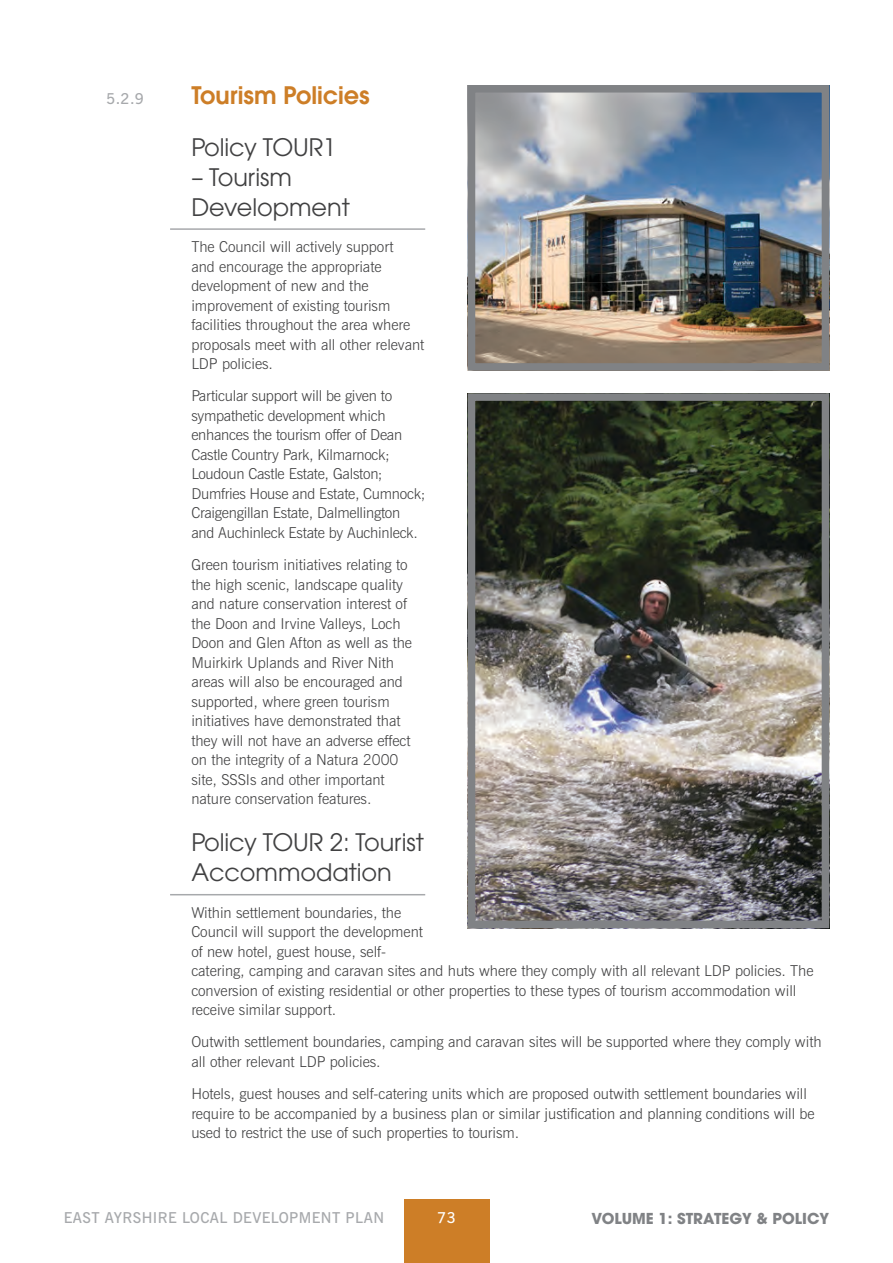
<style>
.page{position:relative;width:893px;height:1263px;background:#fff}
.page>*{position:absolute;margin:0;border:0;box-sizing:border-box;transform-origin:0 0}
.Policy_Heads{font:24px/30px "Avant Garde";letter-spacing:-.005em;color:#414142}
._5_Body_Heads_Small{font:600 24px "Avant Garde";letter-spacing:-.005em;color:#cd7e27}
.Body_Text{font:300 15px/19.5px "News Gothic BT";letter-spacing:-.005em;color:#414142}
._5_Body_Heads_Small-2{font:600 15px "News Gothic BT";letter-spacing:.025em;color:#a7a9ac}
.t1{font:700 15px "Avant Garde";color:#808285}
.t2{font:600 15px "News Gothic BT";color:#fff}
</style>
<div class="page">
<div style="left:404px;top:1199px;width:85px;height:64px;background:#cd7e27"></div>
<hr style="left:170px;top:228px;width:255px;height:2px;background:#a7a9ac">
<hr style="left:170px;top:894px;width:255px;height:1px;background:#a7a9ac">
<img style="left:477px;top:402px;width:343px;height:517px">
<div style="left:468px;top:393px;width:361px;height:535px;border:8px solid #808285"></div>
<img style="left:477px;top:94px;width:343px;height:268px">
<div style="left:468px;top:85px;width:361px;height:286px;border:8px solid #808285"></div>
<p class="_5_Body_Heads_Small-2" style="left:106px;top:90px;width:39px">5.2.9</p>
<p class="_5_Body_Heads_Small" style="left:191px;top:80px;width:180px">Tourism Policies</p>
<p class="Policy_Heads" style="left:191px;top:132px;width:147px">Policy TOUR1</p>
<p class="Policy_Heads" style="left:191px;top:162px;width:160px">– Tourism<br>Development</p>
<p class="Body_Text" style="left:191px;top:237px;width:235px">The Council will actively support<br>and encourage the appropriate development of new and the improvement of existing tourism facilities throughout the area where proposals meet with all other relevant<br>LDP policies.</p>
<p class="Body_Text" style="left:191px;top:386px;width:235px">Particular support will be given to sympathetic development which enhances the tourism offer of Dean Castle Country Park, Kilmarnock; Loudoun Castle Estate, Galston; Dumfries House and Estate, Cumnock; Craigengillan Estate, Dalmellington and Auchinleck Estate by Auchinleck.</p>
<p class="Body_Text" style="left:191px;top:555px;width:222px">Green tourism initiatives relating to the high scenic, landscape quality and nature conservation interest of the Doon and Irvine Valleys, Loch Doon and Glen Afton as well as the Muirkirk Uplands and River Nith areas will also be encouraged and supported, where green tourism initiatives have demonstrated that they will not have an adverse effect on the integrity of a Natura 2000 site, SSSIs and other important nature conservation features.</p>
<p class="Policy_Heads" style="left:191px;top:827px;width:234px">Policy TOUR 2: Tourist<br>Accommodation</p>
<p class="Body_Text" style="left:191px;top:902px;width:624px">Within settlement boundaries, the<br>Council will support the development<br>of new hotel, guest house, self-<br>catering, camping and caravan sites and huts where they comply with all relevant LDP policies. The conversion of existing residential or other properties to these types of tourism accommodation will receive similar support.</p>
<p class="Body_Text" style="left:191px;top:1032px;width:632px">Outwith settlement boundaries, camping and caravan sites will be supported where they comply with all other relevant LDP policies.</p>
<p class="Body_Text" style="left:191px;top:1084px;width:625px">Hotels, guest houses and self-catering units which are proposed outwith settlement boundaries will require to be accompanied by a business plan or similar justification and planning conditions will be used to restrict the use of such properties to tourism.</p>
<p class="_5_Body_Heads_Small-2" style="left:64px;top:1209px;width:322px">EAST AYRSHIRE LOCAL DEVELOPMENT PLAN</p>
<p class="t2" style="left:437px;top:1209px;width:20px">73</p>
<p class="t1" style="left:591px;top:1208px;width:239px">VOLUME 1: STRATEGY &amp; POLICY</p>
</div>
